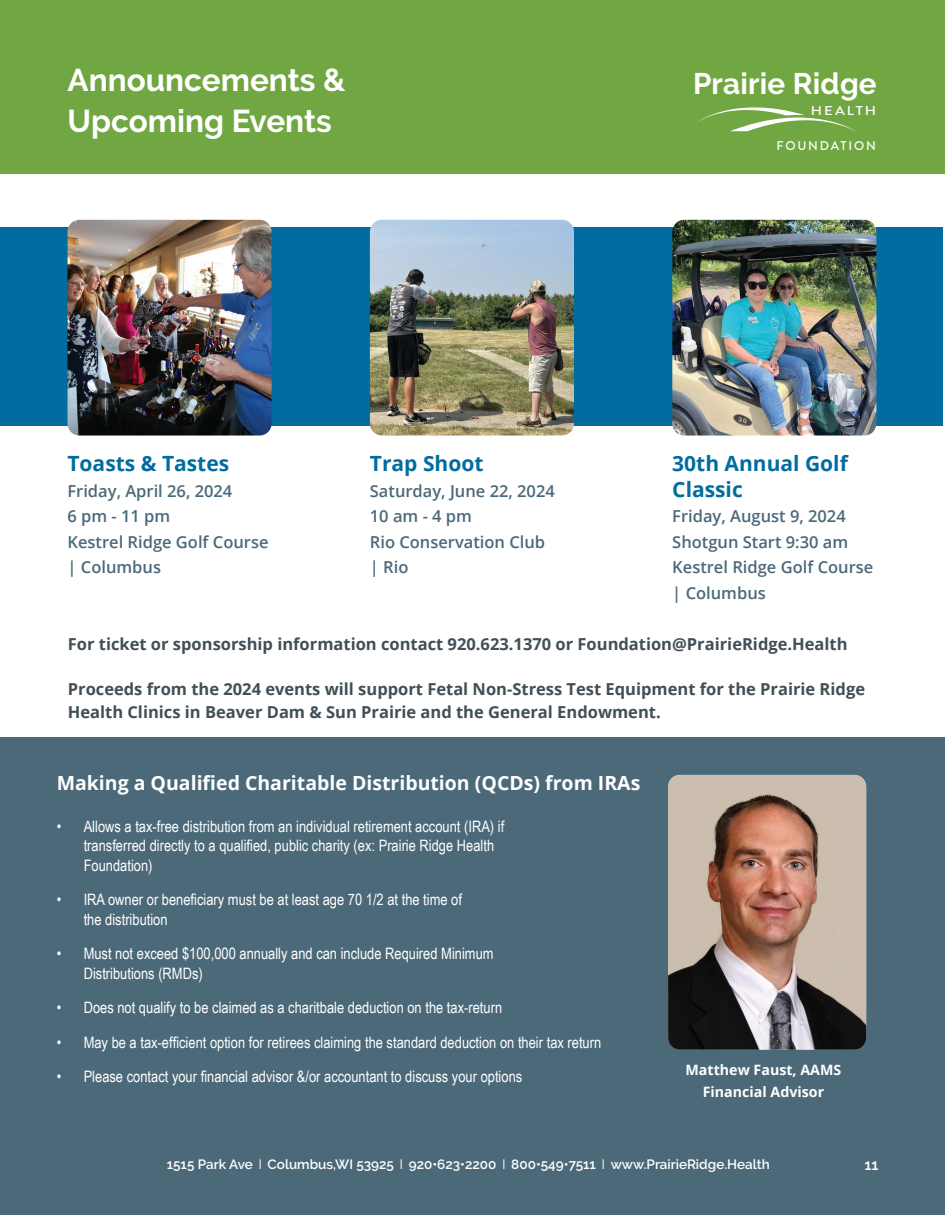
<style>
.page{position:relative;width:945px;height:1215px;background:#fff}
.page>*{position:absolute;margin:0;border:0;box-sizing:border-box;transform-origin:0 0}
.t1{font:700 31.5px/40.5px "Raleway";color:#fff}
.t2{font:700 29.7px "Raleway";letter-spacing:.005em;color:#fff}
.t3{font:700 21px/25.5px "Open Sans";color:#006c9f}
.t4{font:700 19.5px "Open Sans";color:#fff}
.t5{font:700 16.5px/22.5px "Open Sans";color:#414f56}
.t6{font:600 16.5px/25.5px "Open Sans";color:#4b6979}
.t7{font:15.75px/19.5px "Arial Narrow";color:#fff}
.t8{font:600 15px "Raleway";color:#fff}
.t9{font:700 14.25px/22.5px "Open Sans";color:#fff;text-align:center}
.t10{font:600 13.5px "Raleway";color:#fff}
.t11{font:500 12.9px "Brandon Grotesque";letter-spacing:.14em;color:#fff;scale:1.15 1}
.t12{font:500 12.6px "Brandon Grotesque";letter-spacing:.14em;color:#fff}
.s1{font-family:"Arial Narrow";font-weight:400}
</style>
<div class="page">
<div style="left:0;top:228px;width:943px;height:198px;background:#006c9f"></div>
<div style="left:0;top:0;width:945px;height:174px;background:#71a742"></div>
<svg style="left:696px;top:107px;width:161px;height:25px"></svg>
<div style="left:0;top:1137px;width:945px;height:78px;background:#4b6979"></div>
<div style="left:0;top:737px;width:945px;height:400px;background:#4b6979"></div>
<img style="left:68px;top:220px;width:204px;height:216px">
<img style="left:370px;top:220px;width:204px;height:216px">
<img style="left:672px;top:220px;width:204px;height:216px">
<img style="left:668px;top:775px;width:198px;height:275px">
<h1 class="t1" style="left:68px;top:60px;width:280px">Announcements &amp;<br>Upcoming Events</h1>
<h2 class="t2" style="left:693px;top:67px;width:185px">Prairie Ridge</h2>
<p class="t11" style="left:811px;top:101px;width:58px">HEALTH</p>
<p class="t12" style="left:776px;top:137px;width:101px">FOUNDATION</p>
<h3 class="t3" style="left:672px;top:450px;width:177px">30th Annual Golf<br>Classic</h3>
<p class="t6" style="left:672px;top:503px;width:203px">Friday, August 9, 2024<br>Shotgun Start 9:30 am<br>Kestrel Ridge Golf Course | Columbus</p>
<p class="t5" style="left:68px;top:633px;width:781px">For ticket or sponsorship information contact 920.623.1370 or Foundation@PrairieRidge.Health</p>
<p class="t5" style="left:68px;top:678px;width:799px">Proceeds from the 2024 events will support Fetal Non-Stress Test Equipment for the Prairie Ridge<br>Health Clinics in Beaver Dam &amp; Sun Prairie and the General Endowment.</p>
<h3 class="t3" style="left:370px;top:450px;width:115px">Trap Shoot</h3>
<p class="t6" style="left:370px;top:478px;width:187px">Saturday, June 22, 2024<br>10 am - 4 pm<br>Rio Conservation Club | Rio</p>
<h3 class="t3" style="left:68px;top:450px;width:163px">Toasts &amp; Tastes</h3>
<p class="t6" style="left:68px;top:478px;width:203px">Friday, April 26, 2024<br>6 pm - 11 pm<br>Kestrel Ridge Golf Course | Columbus</p>
<p class="t4" style="left:57px;top:769px;width:585px">Making a Qualified Charitable Distribution (QCDs) from IRAs</p>
<p class="t7" style="left:84px;top:816px;width:422px;text-indent:-27px">• Allows a tax-free distribution from an individual retirement account (IRA) if transferred directly to a qualified, public charity (ex: Prairie Ridge Health<br>Foundation)</p>
<p class="t7" style="left:84px;top:889px;width:380px;text-indent:-27px">• IRA owner or beneficiary must be at least age 70 1/2 at the time of the distribution</p>
<p class="t7" style="left:84px;top:943px;width:411px;text-indent:-27px">• Must not exceed $100,000 annually and can include Required Minimum<br>Distributions (RMDs)</p>
<p class="t7" style="left:57px;top:997px;width:447px">• Does not qualify to be claimed as a charitbale deduction on the tax-return</p>
<p class="t7" style="left:57px;top:1032px;width:546px">• May be a tax-efficient option for retirees claiming the standard deduction on their tax return</p>
<p class="t7" style="left:57px;top:1066px;width:467px">• Please contact your financial advisor &amp;/or accountant to discuss your options</p>
<p class="t9" style="left:685px;top:1058px;width:157px">Matthew Faust, AAMS<br>Financial Advisor</p>
<p class="t10" style="left:167px;top:1156px;width:605px">1515 Park Ave <span class="s1">l</span> Columbus,WI 53925 <span class="s1">l</span> 920•623•2200 <span class="s1">l</span> 800•549•7511 <span class="s1">l</span> www.PrairieRidge.Health</p>
<p class="t8" style="left:864px;top:1156px;width:16px">11</p>
</div>
